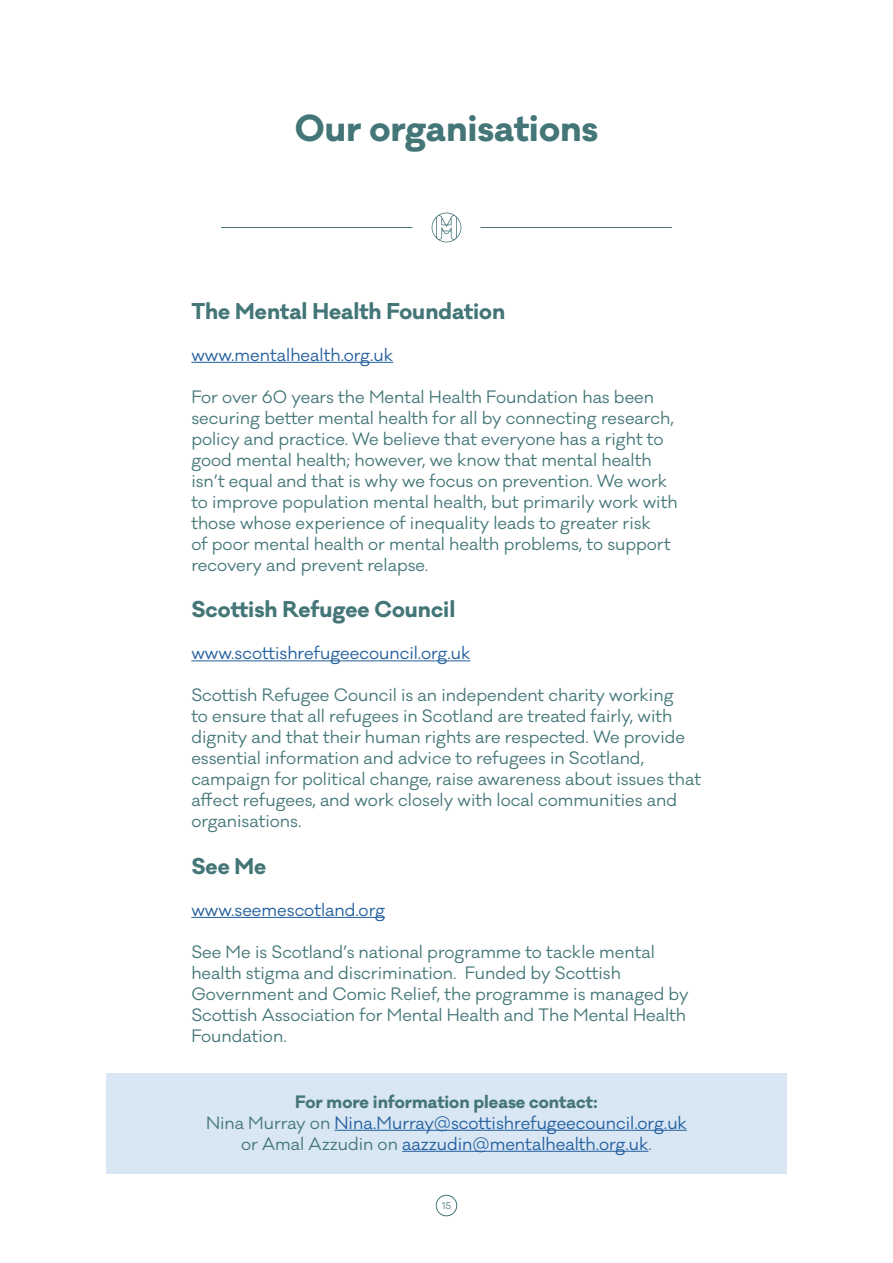
<style>
.page{position:relative;width:893px;height:1263px;background:#fff}
.page>*{position:absolute;margin:0;border:0;box-sizing:border-box;transform-origin:0 0}
.t1{font:700 34.5px "Galano Classic";color:#447678}
.t2{font:700 21px "Galano Classic";color:#447678}
.t3{font:16.5px/21px "Galano Classic";color:#447678}
.t4{font:16.5px/21px "Galano Classic";color:#215e9e;text-align:center}
.t5{font:9px "Galano Classic";color:#447678}
.s1{font-weight:700;color:#447678}
.s2{color:#447678}
</style>
<div class="page">
<div style="left:436px;top:1195px;width:21px;height:21px;border:1px solid #447678;border-radius:50%"></div>
<div style="left:106px;top:1073px;width:681px;height:101px;background:#d9e6f3"></div>
<hr style="left:221px;top:227px;width:191px;height:1px;background:#447678">
<hr style="left:480px;top:227px;width:192px;height:1px;background:#447678">
<svg style="left:432px;top:213px;width:29px;height:29px"></svg>
<hr style="left:191px;top:362px;width:202px;height:1px;background:#215e9e">
<hr style="left:191px;top:660px;width:279px;height:1px;background:#215e9e">
<hr style="left:191px;top:917px;width:194px;height:1px;background:#215e9e">
<hr style="left:334px;top:1130px;width:353px;height:1px;background:#215e9e">
<hr style="left:402px;top:1151px;width:246px;height:1px;background:#215e9e">
<h1 class="t1" style="left:295px;top:105px;width:305px">Our organisations</h1>
<p class="t2" style="left:191px;top:297px;width:315px">The Mental Health Foundation</p>
<p class="t4" style="left:191px;top:344px;width:203px">www.mentalhealth.org.uk</p>
<p class="t3" style="left:191px;top:386px;width:488px">For over 60 years the Mental Health Foundation has been securing better mental health for all by connecting research, policy and practice. We believe that everyone has a right to good mental health; however, we know that mental health isn’t equal and that is why we focus on prevention. We work to improve population mental health, but primarily work with those whose experience of inequality leads to greater risk<br>of poor mental health or mental health problems, to support recovery and prevent relapse.</p>
<p class="t2" style="left:191px;top:595px;width:266px">Scottish Refugee Council</p>
<p class="t4" style="left:191px;top:643px;width:281px">www.scottishrefugeecouncil.org.uk</p>
<p class="t3" style="left:191px;top:685px;width:511px">Scottish Refugee Council is an independent charity working<br>to ensure that all refugees in Scotland are treated fairly, with dignity and that their human rights are respected. We provide essential information and advice to refugees in Scotland, campaign for political change, raise awareness about issues that affect refugees, and work closely with local communities and organisations.</p>
<p class="t2" style="left:191px;top:852px;width:77px">See Me</p>
<p class="t4" style="left:191px;top:899px;width:195px">www.seemescotland.org</p>
<p class="t3" style="left:191px;top:941px;width:499px">See Me is Scotland’s national programme to tackle mental health stigma and discrimination. Funded by Scottish Government and Comic Relief, the programme is managed by Scottish Association for Mental Health and The Mental Health Foundation.</p>
<p class="t4" style="left:206px;top:1091px;width:482px"><span class="s1">For more information please contact:<br></span><span class="s2">Nina Murray on</span> Nina.Murray@scottishrefugeecouncil.org.uk <span class="s2">or Amal Azzudin on</span> aazzudin@mentalhealth.org.uk<span class="s2">.</span></p>
<p class="t5" style="left:442px;top:1199px;width:11px">15</p>
</div>
